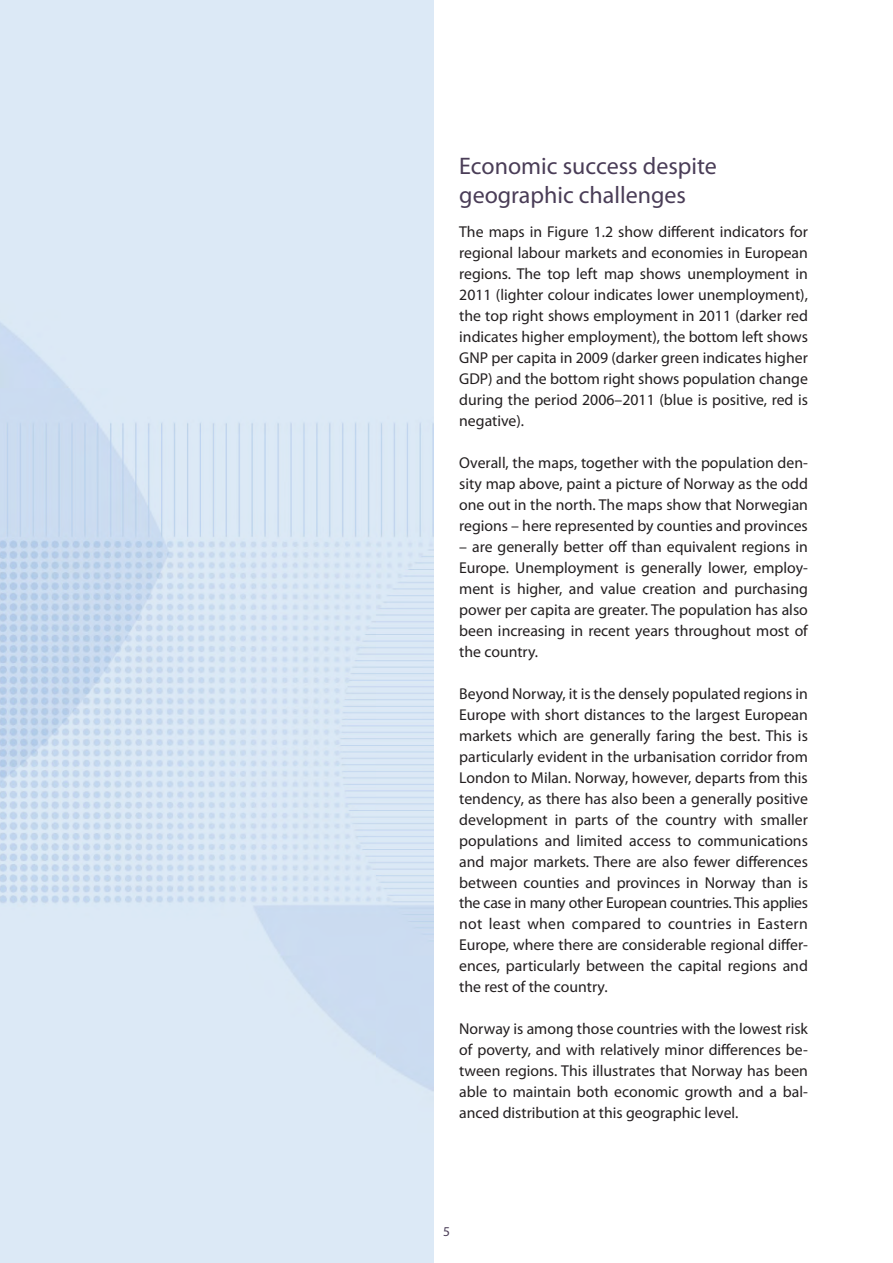
<style>
.page{position:relative;width:893px;height:1263px;background:#fff}
.page>*{position:absolute;margin:0;border:0;box-sizing:border-box;transform-origin:0 0}
.head_2{font:24px/28.5px "Myriad Pro";color:#4a3d57}
.brødtekst{font:15.75px/21px "Myriad Pro";color:#231f20;text-align:justify}
.t1{font:13.5px "Myriad Pro";color:#4a3d57}
</style>
<div class="page">
<div style="left:0;top:0;width:434px;height:1263px;background:#dce9f6"></div>
<img style="left:0;top:322px;width:434px;height:769px">
<p class="head_2" style="left:459px;top:152px;width:259px">Economic success despite geographic challenges</p>
<p class="brødtekst" style="left:459px;top:221px;width:350px">The maps in Figure 1.2 show different indicators for regional labour markets and economies in European regions. The top left map shows unemployment in 2011 (lighter colour indicates lower unemployment), the top right shows employment in 2011 (darker red indicates higher employment), the bottom left shows GNP per capita in 2009 (darker green indicates higher GDP) and the bottom right shows population change during the period 2006–2011 (blue is positive, red is negative).</p>
<p class="brødtekst" style="left:459px;top:452px;width:350px">Overall, the maps, together with the population den&shy;sity map above, paint a picture of Norway as the odd one out in the north. The maps show that Norwegian regions – here represented by counties and provinces</p>
<p class="brødtekst" style="left:459px;top:536px;width:350px">– are generally better off than equivalent regions in Europe. Unemployment is generally lower, employ&shy;ment is higher, and value creation and purchasing power per capita are greater. The population has also been increasing in recent years throughout most of the country.</p>
<p class="brødtekst" style="left:459px;top:683px;width:350px">Beyond Norway, it is the densely populated regions in Europe with short distances to the largest European markets which are generally faring the best. This is particularly evident in the urbanisation corridor from London to Milan. Norway, however, departs from this tendency, as there has also been a generally positive development in parts of the country with smaller populations and limited access to communications and major markets. There are also fewer differences between counties and provinces in Norway than is the case in many other European countries. This applies not least when compared to countries in Eastern Europe, where there are considerable regional differ&shy;ences, particularly between the capital regions and the rest of the country.</p>
<p class="brødtekst" style="left:459px;top:1019px;width:350px">Norway is among those countries with the lowest risk of poverty, and with relatively minor differences be&shy;tween regions. This illustrates that Norway has been able to maintain both economic growth and a bal&shy;anced distribution at this geographic level.</p>
<p class="t1" style="left:443px;top:1224px;width:8px">5</p>
</div>
